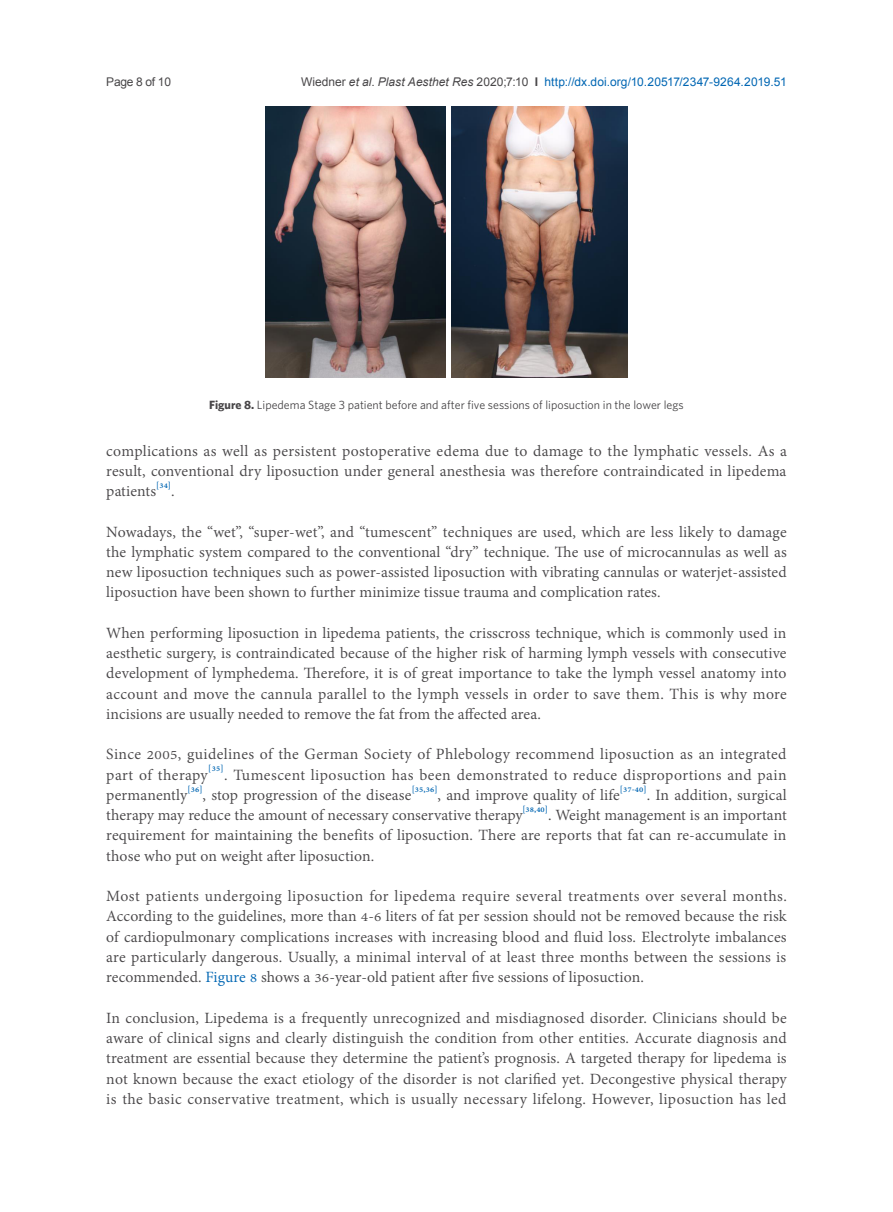
<style>
.page{position:relative;width:893px;height:1212px;background:#fff}
.page>*{position:absolute;margin:0;border:0;box-sizing:border-box;transform-origin:0 0}
.正文{font:19.2px/20.2px "Adobe Thai";letter-spacing:.005em;color:#484648;text-align:justify}
.t1{font:12px "Whitney";color:#484648}
.t2{font:12px "Arial";letter-spacing:.005em;color:#0166b3}
.t3{font:12px "Arial";letter-spacing:-.025em;color:#484648}
.s1{color:#484648}
.s2{font-style:italic;color:#484648}
.s3{font-weight:700;color:#484648}
.s4{font-weight:700}
.s5{color:#0166b3}
</style>
<div class="page">
<img style="left:266px;top:106px;width:361px;height:272px">
<div style="left:446px;top:102px;width:5px;height:280px;background:#fff"></div>
<p class="t3" style="left:106px;top:73px;width:66px">Page 8 of 10</p>
<p class="t2" style="left:301px;top:73px;width:487px"><span class="s1">Wiedner</span> <span class="s2">et al</span><span class="s1">.</span> <span class="s2">Plast Aesthet Res</span> <span class="s1">2020;7:10</span> <span class="s3">I</span> http://dx.doi.org/10.20517/2347-9264.2019.51</p>
<p class="t1" style="left:209px;top:398px;width:476px"><span class="s4">Figure 8.</span> Lipedema Stage 3 patient before and after five sessions of liposuction in the lower legs</p>
<p class="正文" style="left:106px;top:439px;width:682px">complications as well as persistent postoperative edema due to damage to the lymphatic vessels. As a result, conventional dry liposuction under general anesthesia was therefore contraindicated in lipedema patients<sup>[34]</sup>.</p>
<p class="正文" style="left:106px;top:520px;width:682px">Nowadays, the “wet”, “super-wet”, and “tumescent” techniques are used, which are less likely to damage the lymphatic system compared to the conventional “dry” technique. The use of microcannulas as well as new liposuction techniques such as power-assisted liposuction with vibrating cannulas or waterjet-assisted liposuction have been shown to further minimize tissue trauma and complication rates.</p>
<p class="正文" style="left:106px;top:621px;width:682px">When performing liposuction in lipedema patients, the crisscross technique, which is commonly used in aesthetic surgery, is contraindicated because of the higher risk of harming lymph vessels with consecutive development of lymphedema. Therefore, it is of great importance to take the lymph vessel anatomy into account and move the cannula parallel to the lymph vessels in order to save them. This is why more incisions are usually needed to remove the fat from the affected area.</p>
<p class="正文" style="left:106px;top:743px;width:682px">Since 2005, guidelines of the German Society of Phlebology recommend liposuction as an integrated part of therapy<sup>[35]</sup>. Tumescent liposuction has been demonstrated to reduce disproportions and pain permanently<sup>[36]</sup>, stop progression of the disease<sup>[35,36]</sup>, and improve quality of life<sup>[37-40]</sup>. In addition, surgical therapy may reduce the amount of necessary conservative therapy<sup>[38,40]</sup>. Weight management is an important requirement for maintaining the benefits of liposuction. There are reports that fat can re-accumulate in those who put on weight after liposuction.</p>
<p class="正文" style="left:106px;top:884px;width:682px">Most patients undergoing liposuction for lipedema require several treatments over several months.<br>According to the guidelines, more than 4-6 liters of fat per session should not be removed because the risk of cardiopulmonary complications increases with increasing blood and fluid loss. Electrolyte imbalances are particularly dangerous. Usually, a minimal interval of at least three months between the sessions is recommended. <span class="s5">Figure 8</span> shows a 36-year-old patient after five sessions of liposuction.</p>
<p class="正文" style="left:106px;top:1006px;width:682px">In conclusion, Lipedema is a frequently unrecognized and misdiagnosed disorder. Clinicians should be aware of clinical signs and clearly distinguish the condition from other entities. Accurate diagnosis and treatment are essential because they determine the patient’s prognosis. A targeted therapy for lipedema is not known because the exact etiology of the disorder is not clarified yet. Decongestive physical therapy is the basic conservative treatment, which is usually necessary lifelong. However, liposuction has led</p>
</div>
